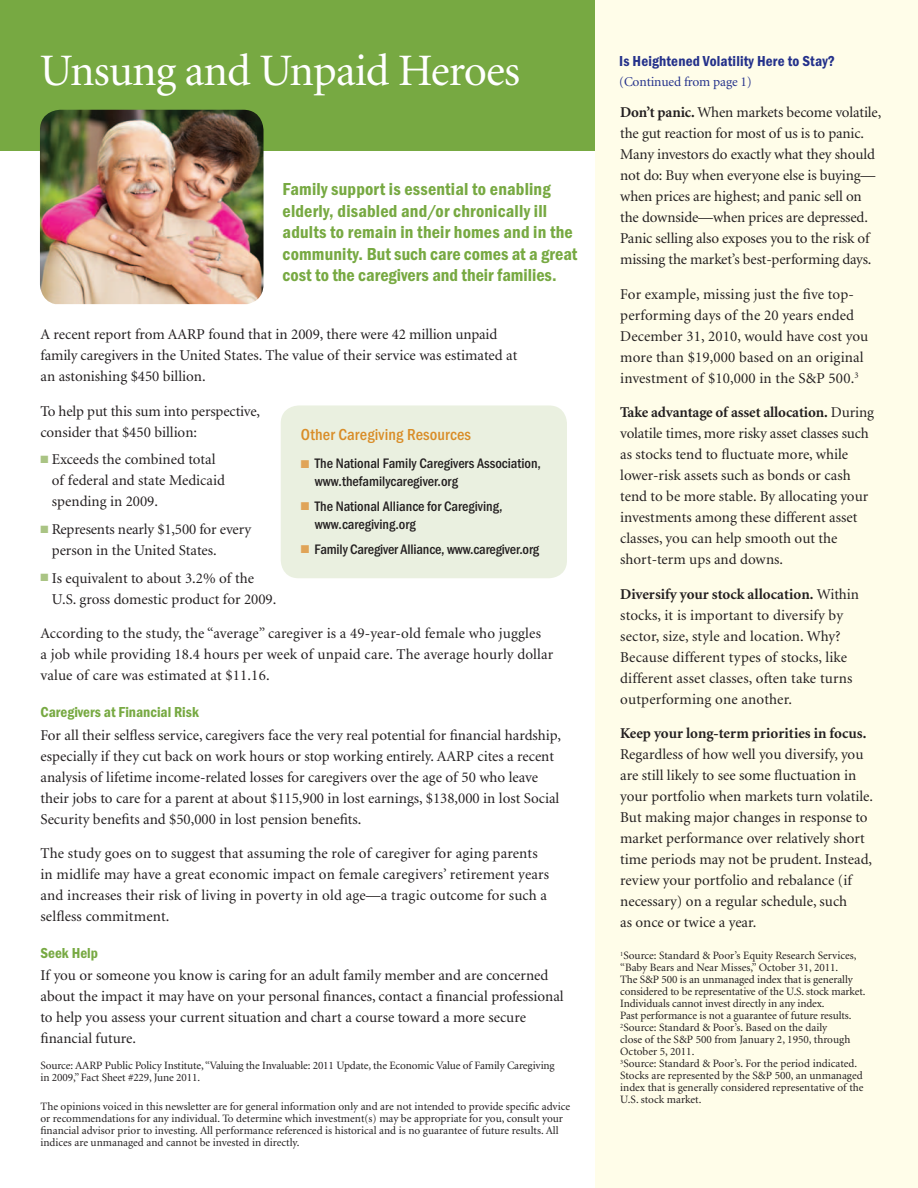
<style>
.page{position:relative;width:918px;height:1188px;background:#fff}
.page>*{position:absolute;margin:0;border:0;box-sizing:border-box;transform-origin:0 0}
.header_Minion{font:45px "Minion";letter-spacing:-.02em;color:#fff}
.intro{font:18px/21.6px "Franklin Got URWT Dem Con";letter-spacing:.01em;color:#77a942}
.subhead{font:16.5px "Franklin Got URWT Med Con";letter-spacing:.01em;color:#d98d28}
.bodi{font:15px/21px "Minion";color:#231f20}
.subhead-2{font:15px "Franklin Got URWT Dem Con";color:#77a942}
.subhead-3{font:15px "Franklin Got URWT Dem Con";letter-spacing:.01em;color:#24318b}
.chart_caption{font:14.25px/18px "Franklin Got URWT Med Con";color:#231f20}
.subhead-4{font:13.5px "Minion";letter-spacing:-.01em;color:#24318b}
.source{font:11.25px/12px "Minion";letter-spacing:-.005em;color:#231f20}
.s1{color:#aac484}
.s2{color:#e0a458}
.s3{font-weight:700}
</style>
<div class="page">
<div style="left:0;top:0;width:595px;height:150px;background:#77a942"></div>
<div style="left:595px;top:0;width:323px;height:1188px;background:#fffde9"></div>
<div style="left:281px;top:405px;width:286px;height:173px;background:#eaf0e0;border-radius:18px"></div>
<img style="left:40px;top:110px;width:224px;height:194px">
<p class="header_Minion" style="left:40px;top:48px;width:482px">Unsung and Unpaid Heroes</p>
<p class="subhead-3" style="left:619px;top:53px;width:217px">Is Heightened Volatility Here to Stay?</p>
<p class="subhead-4" style="left:619px;top:75px;width:134px">(Continued from page 1)</p>
<p class="intro" style="left:283px;top:178px;width:296px">Family support is essential to enabling elderly, disabled and/or chronically ill adults to remain in their homes and in the community. But such care comes at a great cost to the caregivers and their families.</p>
<p class="bodi" style="left:40px;top:324px;width:478px">A recent report from AARP found that in 2009, there were 42 million unpaid family caregivers in the United States. The value of their service was estimated at an astonishing $450 billion.</p>
<p class="bodi" style="left:40px;top:401px;width:221px">To help put this sum into perspective, consider that $450 billion:</p>
<p class="bodi" style="left:52px;top:450px;width:175px;text-indent:-11px"><span class="s1">■</span> Exceeds the combined total of federal and state Medicaid spending in 2009.</p>
<p class="bodi" style="left:52px;top:519px;width:201px;text-indent:-11px"><span class="s1">■</span> Represents nearly $1,500 for every person in the United States.</p>
<p class="bodi" style="left:52px;top:568px;width:226px;text-indent:-11px"><span class="s1">■</span> Is equivalent to about 3.2% of the<br>U.S. gross domestic product for 2009.</p>
<p class="bodi" style="left:40px;top:624px;width:514px">According to the study, the “average” caregiver is a 49-year-old female who juggles<br>a job while providing 18.4 hours per week of unpaid care. The average hourly dollar value of care was estimated at $11.16.</p>
<p class="subhead-2" style="left:40px;top:704px;width:160px">Caregivers at Financial Risk</p>
<p class="bodi" style="left:40px;top:725px;width:522px">For all their selfless service, caregivers face the very real potential for financial hardship, especially if they cut back on work hours or stop working entirely. AARP cites a recent analysis of lifetime income-related losses for caregivers over the age of 50 who leave their jobs to care for a parent at about $115,900 in lost earnings, $138,000 in lost Social Security benefits and $50,000 in lost pension benefits.</p>
<p class="bodi" style="left:40px;top:843px;width:510px">The study goes on to suggest that assuming the role of caregiver for aging parents in midlife may have a great economic impact on female caregivers’ retirement years and increases their risk of living in poverty in old age—a tragic outcome for such a selfless commitment.</p>
<p class="subhead-2" style="left:40px;top:944px;width:59px">Seek Help</p>
<p class="bodi" style="left:40px;top:966px;width:525px">If you or someone you know is caring for an adult family member and are concerned about the impact it may have on your personal finances, contact a financial professional to help you assess your current situation and chart a course toward a more secure financial future.</p>
<p class="source" style="left:40px;top:1060px;width:516px">Source: AARP Public Policy Institute, “Valuing the Invaluable: 2011 Update, the Economic Value of Family Caregiving in 2009,” Fact Sheet #229, June 2011.</p>
<p class="subhead" style="left:301px;top:425px;width:172px">Other Caregiving Resources</p>
<p class="chart_caption" style="left:315px;top:455px;width:228px;text-indent:-14px"><span class="s2">■</span> The National Family Caregivers Association, www.thefamilycaregiver.org</p>
<p class="chart_caption" style="left:315px;top:498px;width:189px;text-indent:-14px"><span class="s2">■</span> The National Alliance for Caregiving, www.caregiving.org</p>
<p class="chart_caption" style="left:301px;top:540px;width:240px"><span class="s2">■</span> Family Caregiver Alliance, www.caregiver.org</p>
<p class="source" style="left:40px;top:1101px;width:531px">The opinions voiced in this newsletter are for general information only and are not intended to provide specific advice or recommendations for any individual. To determine which investment(s) may be appropriate for you, consult your financial advisor prior to investing. All performance referenced is historical and is no guarantee of future results. All indices are unmanaged and cannot be invested in directly.</p>
<p class="bodi" style="left:620px;top:102px;width:263px"><span class="s3">Don’t panic.</span> When markets become volatile, the gut reaction for most of us is to panic.<br>Many investors do exactly what they should not do: Buy when everyone else is buying— when prices are highest; and panic sell on the downside—when prices are depressed.<br>Panic selling also exposes you to the risk of missing the market’s best-performing days.</p>
<p class="bodi" style="left:620px;top:284px;width:250px">For example, missing just the five top&shy;performing days of the 20 years ended December 31, 2010, would have cost you more than $19,000 based on an original investment of $10,000 in the S&amp;P 500.<sup>3</sup></p>
<p class="bodi" style="left:620px;top:402px;width:255px"><span class="s3">Take advantage of asset allocation.</span> During volatile times, more risky asset classes such as stocks tend to fluctuate more, while lower-risk assets such as bonds or cash tend to be more stable. By allocating your investments among these different asset classes, you can help smooth out the short-term ups and downs.</p>
<p class="bodi" style="left:620px;top:584px;width:240px"><span class="s3">Diversify your stock allocation.</span> Within stocks, it is important to diversify by sector, size, style and location. Why?<br>Because different types of stocks, like different asset classes, often take turns outperforming one another.</p>
<p class="bodi" style="left:620px;top:723px;width:254px"><span class="s3">Keep your long-term priorities in focus.<br></span>Regardless of how well you diversify, you are still likely to see some fluctuation in your portfolio when markets turn volatile.<br>But making major changes in response to market performance over relatively short time periods may not be prudent. Instead, review your portfolio and rebalance (if necessary) on a regular schedule, such<br>as once or twice a year.</p>
<p class="source" style="left:620px;top:950px;width:238px"><sup>1</sup>Source: Standard &amp; Poor’s Equity Research Services, “Baby Bears and Near Misses,” October 31, 2011.</p>
<p class="source" style="left:620px;top:974px;width:247px">The S&amp;P 500 is an unmanaged index that is generally considered to be representative of the U.S. stock market.<br>Individuals cannot invest directly in any index.<br>Past performance is not a guarantee of future results.</p>
<p class="source" style="left:620px;top:1022px;width:232px"><sup>2</sup>Source: Standard &amp; Poor’s. Based on the daily close of the S&amp;P 500 from January 2, 1950, through<br>October 5, 2011.</p>
<p class="source" style="left:620px;top:1058px;width:245px"><sup>3</sup>Source: Standard &amp; Poor’s. For the period indicated.<br>Stocks are represented by the S&amp;P 500, an unmanaged index that is generally considered representative of the U.S. stock market.</p>
</div>
